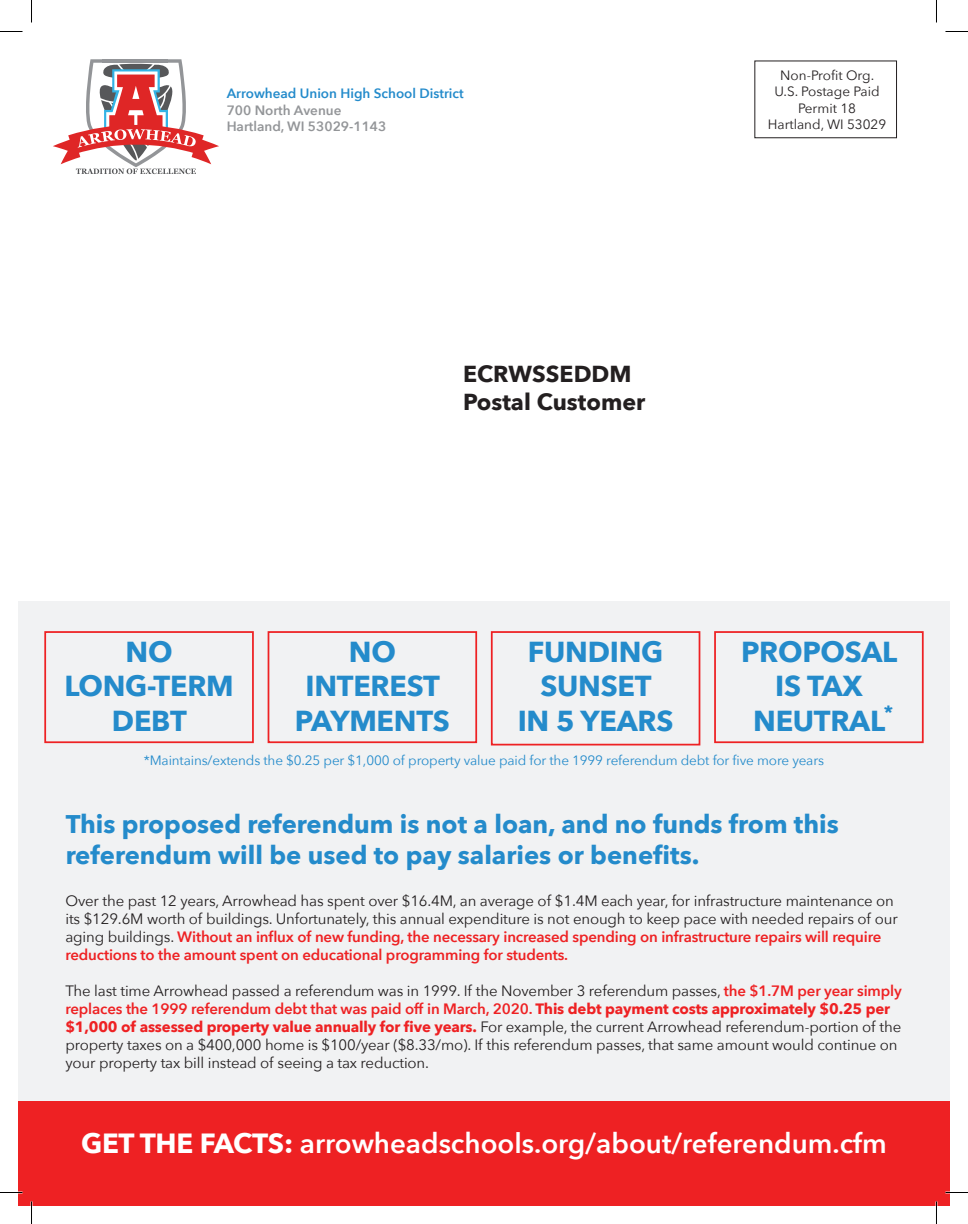
<style>
.page{position:relative;width:968px;height:1224px;background:#fff}
.page>*{position:absolute;margin:0;border:0;box-sizing:border-box;transform-origin:0 0}
.t1{font:700 28.8px/34.7px "Avenir Next";letter-spacing:-.01em;color:#248bcb;text-align:center}
.t2{font:600 27.75px "Avenir Next";color:#fff}
.t3{font:700 25.5px/30.6px "Avenir Next";color:#248bcb}
.t4{font:700 23.1px/27.8px "Avenir Next";color:#231f20}
.t5{font:15px/18px "Avenir Next";letter-spacing:-.01em;color:#231f20}
.t6{font:13.5px "Avenir Next";letter-spacing:-.01em;color:#248bcb}
.t7{font:13.5px/16.5px "Avenir Next";color:#231f20;text-align:center}
.t8{font:600 13.5px/16.5px "Avenir Next";color:#939598}
.t9{font:600 13.5px "Avenir Next";color:#248bcb}
.s1{font-weight:600;color:#ee2123}
.s2{font-weight:700;color:#ee2123}
.s3{font-weight:700}
</style>
<div class="page">
<div style="left:18px;top:601px;width:932px;height:500px;background:#f1f2f3"></div>
<svg style="left:53px;top:59px;width:166px;height:115px"></svg>
<hr style="left:103px;top:59px;width:65px;height:4px;background:#939598">
<div style="left:754px;top:61px;width:142px;height:77px;border:1px solid #231f20"></div>
<div style="left:18px;top:1101px;width:932px;height:105px;background:#ee2123"></div>
<div style="left:44px;top:631px;width:210px;height:112px;border:2px solid #ee2123"></div>
<div style="left:267px;top:631px;width:210px;height:112px;border:2px solid #ee2123"></div>
<div style="left:491px;top:631px;width:209px;height:114px;border:2px solid #ee2123"></div>
<div style="left:714px;top:631px;width:209px;height:112px;border:2px solid #ee2123"></div>
<hr style="left:935px;top:1202px;width:2px;height:22px;background:#fff">
<svg style="left:0;top:31px;width:22px;height:1px"></svg>
<svg style="left:945px;top:31px;width:23px;height:1px"></svg>
<svg style="left:0;top:1192px;width:22px;height:1px"></svg>
<svg style="left:945px;top:1192px;width:23px;height:1px"></svg>
<svg style="left:31px;top:0;width:1px;height:22px"></svg>
<svg style="left:31px;top:1202px;width:1px;height:22px"></svg>
<svg style="left:936px;top:0;width:1px;height:22px"></svg>
<svg style="left:936px;top:1202px;width:1px;height:22px"></svg>
<p class="t9" style="left:227px;top:82px;width:238px">Arrowhead Union High School District</p>
<p class="t8" style="left:227px;top:102px;width:161px">700 North Avenue<br>Hartland, WI 53029-1143</p>
<h3 class="t4" style="left:463px;top:360px;width:184px">ECRWSSEDDM<br>Postal Customer</h3>
<p class="t7" style="left:767px;top:66px;width:120px">Non-Profit Org.<br>U.S. Postage Paid<br>Permit 18<br>Hartland, WI 53029</p>
<h1 class="t1" style="left:64px;top:634px;width:171px">NO<br>LONG-TERM<br>DEBT</h1>
<h1 class="t1" style="left:295px;top:634px;width:156px">NO<br>INTEREST<br>PAYMENTS</h1>
<h1 class="t1" style="left:517px;top:634px;width:157px">FUNDING<br>SUNSET<br>IN 5 YEARS</h1>
<h1 class="t1" style="left:741px;top:634px;width:158px">PROPOSAL<br>IS TAX<br>NEUTRAL<sup>*</sup></h1>
<p class="t6" style="left:144px;top:749px;width:681px">*Maintains/extends the $0.25 per $1,000 of property value paid for the 1999 referendum debt for five more years</p>
<h3 class="t3" style="left:66px;top:808px;width:774px">This proposed referendum is not a loan, and no funds from this referendum will be used to pay salaries or benefits.</h3>
<p class="t5" style="left:65px;top:891px;width:833px">Over the past 12 years, Arrowhead has spent over $16.4M, an average of $1.4M each year, for infrastructure maintenance on its $129.6M worth of buildings. Unfortunately, this annual expenditure is not enough to keep pace with needed repairs of our aging buildings. <span class="s1">Without an influx of new funding, the necessary increased spending on infrastructure repairs will require reductions to the amount spent on educational programming for students.</span></p>
<p class="t5" style="left:65px;top:981px;width:837px">The last time Arrowhead passed a referendum was in 1999. If the November 3 referendum passes, <span class="s1">the $1.7M per year simply replaces the 1999 referendum debt that was paid off in March, 2020.</span> <span class="s2">This debt payment costs approximately $0.25 per $1,000 of assessed property value annually for five years.</span> For example, the current Arrowhead referendum-portion of the property taxes on a $400,000 home is $100/year ($8.33/mo). If this referendum passes, that same amount would continue on your property tax bill instead of seeing a tax reduction.</p>
<h2 class="t2" style="left:81px;top:1120px;width:807px"><span class="s3">GET THE FACTS:</span> arrowheadschools.org/about/referendum.cfm</h2>
</div>
